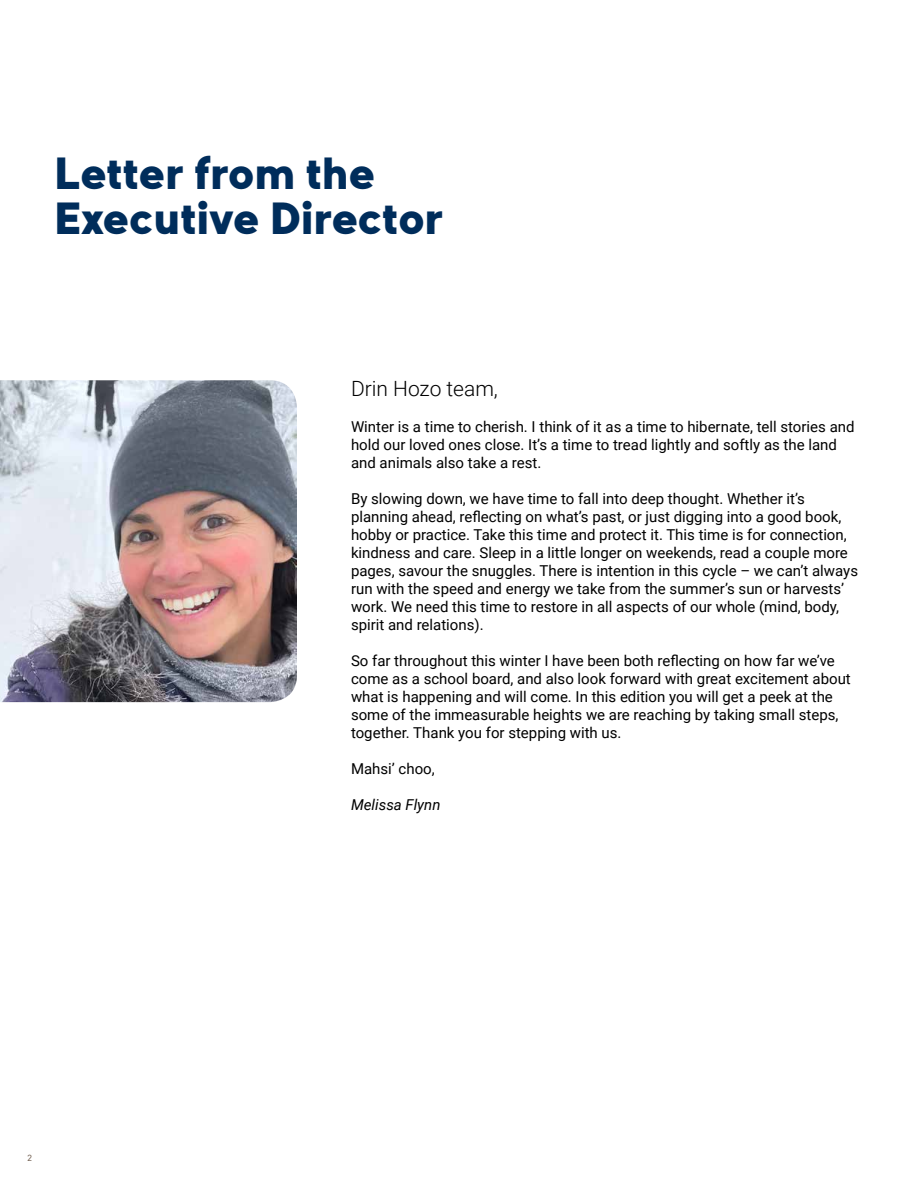
<style>
.page{position:relative;width:918px;height:1188px;background:#fff}
.page>*{position:absolute;margin:0;border:0;box-sizing:border-box;transform-origin:0 0}
.t1{font:900 45px/45px "Everest Pro";color:#002d5b}
.t2{font:300 21px "Roboto";color:#000}
.t3{font:15px/18px "Roboto";color:#000}
.t4{font:italic 15px "Roboto";color:#000}
.t5{font:9px "Everest Pro";color:#786658}
</style>
<div class="page">
<img style="left:0;top:380px;width:297px;height:322px">
<h1 class="t1" style="left:54px;top:147px;width:391px">Letter from the<br>Executive Director</h1>
<h2 class="t2" style="left:351px;top:374px;width:149px">Drin Hozo team,</h2>
<p class="t3" style="left:351px;top:417px;width:505px">Winter is a time to cherish. I think of it as a time to hibernate, tell stories and hold our loved ones close. It’s a time to tread lightly and softly as the land and animals also take a rest.</p>
<p class="t3" style="left:351px;top:489px;width:509px">By slowing down, we have time to fall into deep thought. Whether it’s planning ahead, reflecting on what’s past, or just digging into a good book, hobby or practice. Take this time and protect it. This time is for connection, kindness and care. Sleep in a little longer on weekends, read a couple more pages, savour the snuggles. There is intention in this cycle – we can’t always run with the speed and energy we take from the summer’s sun or harvests’ work. We need this time to restore in all aspects of our whole (mind, body, spirit and relations).</p>
<p class="t3" style="left:351px;top:651px;width:501px">So far throughout this winter I have been both reflecting on how far we’ve come as a school board, and also look forward with great excitement about what is happening and will come. In this edition you will get a peek at the some of the immeasurable heights we are reaching by taking small steps, together. Thank you for stepping with us.</p>
<p class="t3" style="left:351px;top:759px;width:85px">Mahsi’ choo,</p>
<p class="t4" style="left:351px;top:794px;width:91px">Melissa Flynn</p>
<p class="t5" style="left:27px;top:1151px;width:7px">2</p>
</div>
